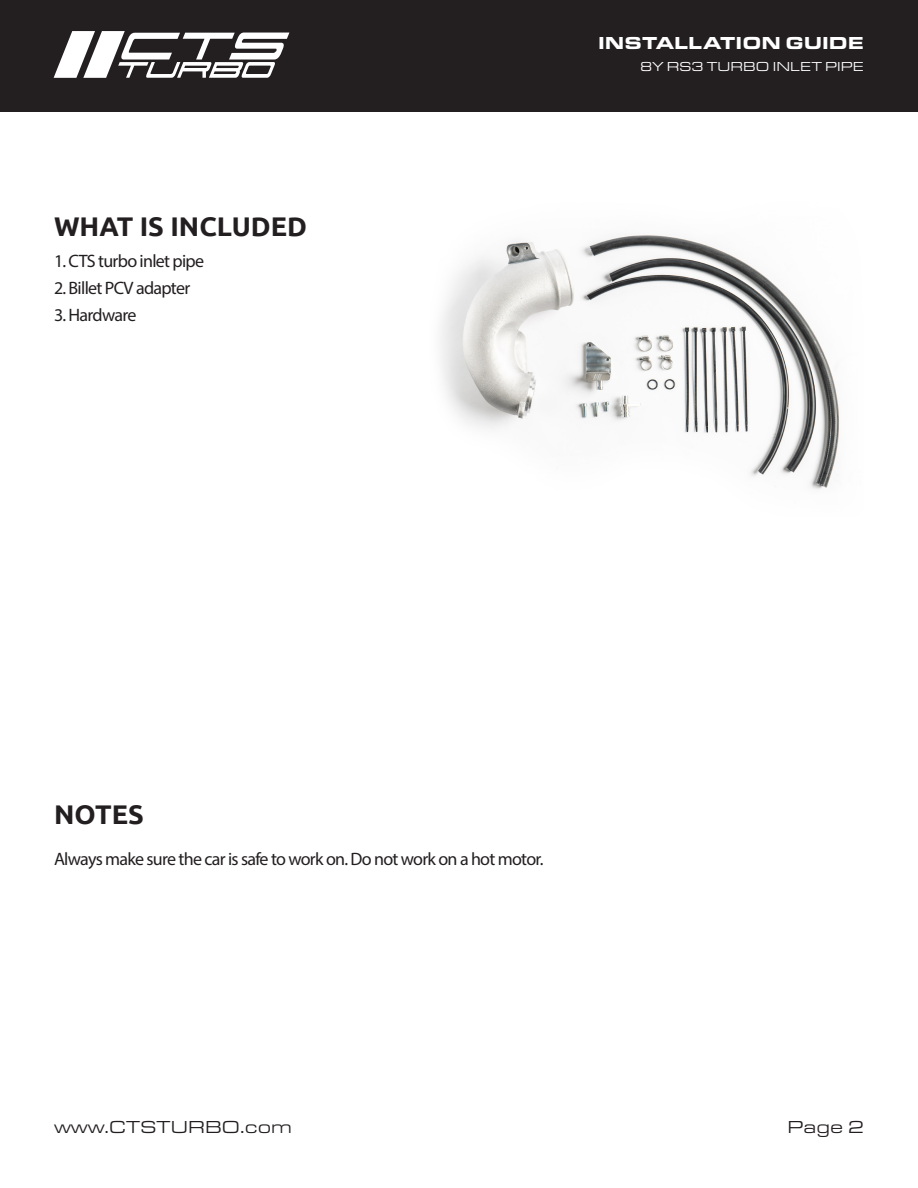
<style>
.page{position:relative;width:918px;height:1188px;background:#fff}
.page>*{position:absolute;margin:0;border:0;box-sizing:border-box;transform-origin:0 0}
.Ubuntu-Header{font:700 27px "Ubuntu";color:#231f20}
.Ubuntu-Text_Body{font:18px "Myriad Pro";letter-spacing:-.04em;color:#231f20}
.t1{font:18px "Eurostile Ext";color:#231f20}
.t2{font:900 18px "Eurostile Ext";color:#fff}
.t3{font:13.5px "Eurostile Ext";color:#fff}
</style>
<div class="page">
<div style="left:0;top:0;width:918px;height:112px;background:#231f20"></div>
<svg style="left:54px;top:31px;width:235px;height:47px"></svg>
<img style="left:440px;top:235px;width:400px;height:255px">
<p class="t2" style="left:598px;top:29px;width:267px">INSTALLATION GUIDE</p>
<p class="Ubuntu-Header" style="left:54px;top:210px;width:255px">WHAT IS INCLUDED</p>
<p class="Ubuntu-Text_Body" style="left:54px;top:250px;width:152px">1. CTS turbo inlet pipe</p>
<p class="Ubuntu-Text_Body" style="left:54px;top:277px;width:138px">2. Billet PCV adapter</p>
<p class="Ubuntu-Text_Body" style="left:54px;top:304px;width:84px">3. Hardware</p>
<p class="t3" style="left:640px;top:58px;width:225px">8Y RS3 TURBO INLET PIPE</p>
<p class="Ubuntu-Header" style="left:54px;top:798px;width:91px">NOTES</p>
<p class="Ubuntu-Text_Body" style="left:54px;top:848px;width:491px">Always make sure the car is safe to work on. Do not work on a hot motor.</p>
<p class="t1" style="left:54px;top:1115px;width:240px">www.CTSTURBO.com</p>
<p class="t1" style="left:787px;top:1115px;width:78px">Page 2</p>
</div>
